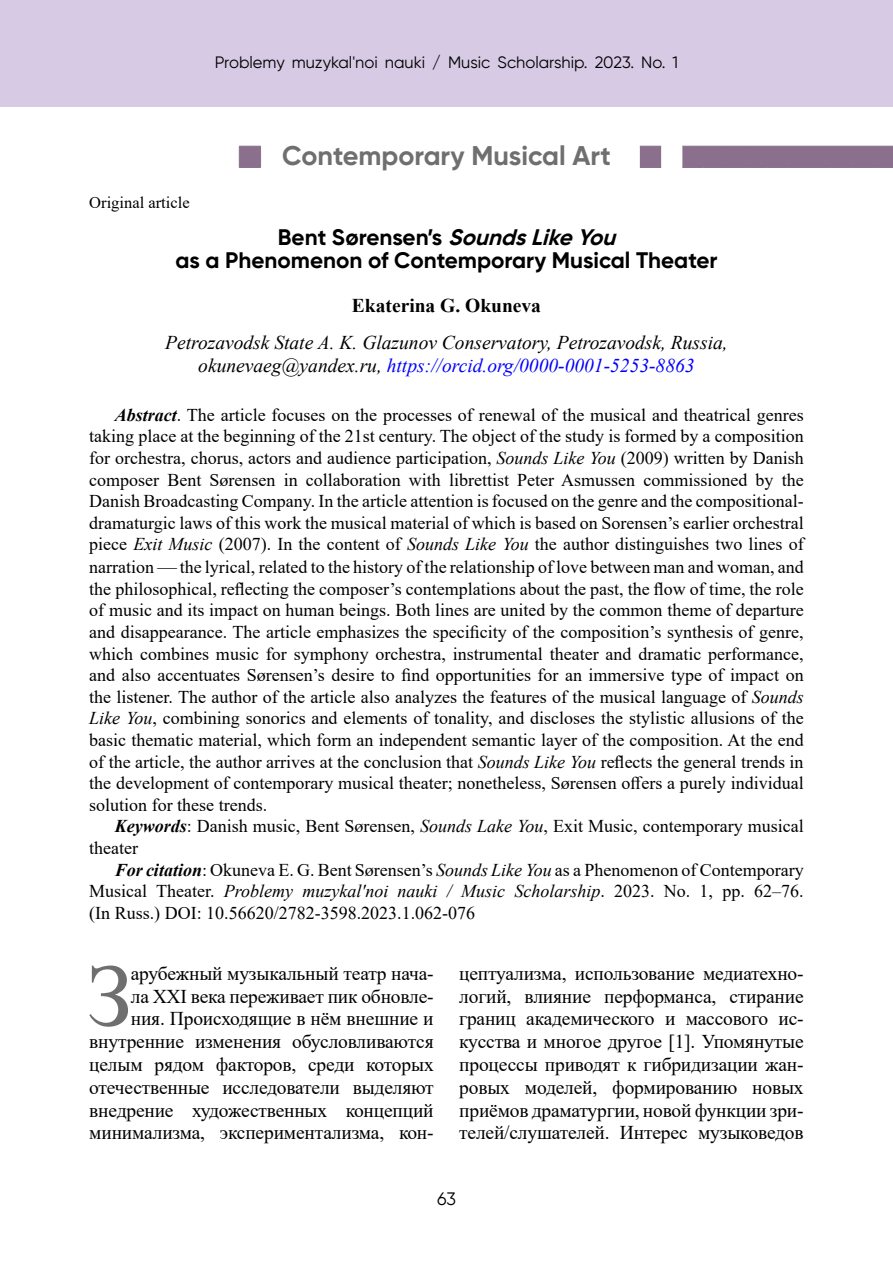
<style>
.page{position:relative;width:893px;height:1263px;background:#fff}
.page>*{position:absolute;margin:0;border:0;box-sizing:border-box;transform-origin:0 0}
.t1{font:88.35px "Times New Roman";color:#706f6f}
.t2{font:700 27px "Gilroy";color:#706f6f}
.t3{font:700 22.5px/22.8px "Gilroy";color:#000;text-align:center}
.t4{font:19.5px/22.8px "Times New Roman";letter-spacing:-.01em;color:#000;text-align:right}
.t5{font:italic 19.5px/22.8px "Times New Roman";color:#000;text-align:center}
.t6{font:700 19.5px "Times New Roman";color:#000}
.t7{font:18px/21.6px "Times New Roman";color:#000;text-align:justify}
.t8{font:18px "Gilroy";color:#000}
.t9{font:16.5px "Gilroy";color:#000}
.t10{font:16.5px "Times New Roman";color:#000}
.s1{font-style:italic}
.s2{color:#00f}
.s3{font-weight:700;font-style:italic}
.s4{font-size:19.5px}
</style>
<div class="page">
<div style="left:0;top:0;width:893px;height:107px;background:#d6cae5"></div>
<svg style="left:239px;top:146px;width:654px;height:22px"></svg>
<p class="t9" style="left:215px;top:53px;width:465px">Problemy muzykal'noi nauki / Music Scholarship. 2023. No. 1</p>
<h2 class="t2" style="left:282px;top:139px;width:330px">Contemporary Musical Art</h2>
<p class="t10" style="left:89px;top:191px;width:102px">Original article</p>
<p class="t3" style="left:175px;top:225px;width:544px">Bent Sørensen’s <span class="s1">SoundsLikeYou<br></span>as a Phenomenon of Contemporary Musical Theater</p>
<p class="t6" style="left:352px;top:292px;width:191px">Ekaterina G. Okuneva</p>
<p class="t5" style="left:165px;top:330px;width:564px">Petrozavodsk State A. K. Glazunov Conservatory, Petrozavodsk, Russia, okunevaeg@yandex.ru, <span class="s2">https://orcid.org/0000-0001-5253-8863</span></p>
<p class="t7" style="left:89px;top:403px;width:716px;text-indent:26px"><span class="s3">Abstract</span>. The article focuses on the processes of renewal of the musical and theatrical genres taking place at the beginning of the 21st century. The object of the study is formed by a composition for orchestra, chorus, actors and audience participation, <span class="s1">Sounds Like You</span> (2009) written by Danish composer Bent Sørensen in collaboration with librettist Peter Asmussen commissioned by the Danish Broadcasting Company. In the article attention is focused on the genre and the compositional&shy;dramaturgic laws of this work the musical material of which is based on Sorensen’s earlier orchestral piece <span class="s1">Exit Music</span> (2007). In the content of <span class="s1">Sounds Like You</span> the author distinguishes two lines of narration <span class="s4">—</span> the lyrical, related to the history of the relationship of love between man and woman, and the philosophical, reflecting the composer’s contemplations about the past, the flow of time, the role of music and its impact on human beings. Both lines are united by the common theme of departure and disappearance. The article emphasizes the specificity of the composition’s synthesis of genre, which combines music for symphony orchestra, instrumental theater and dramatic performance, and also accentuates Sørensen’s desire to find opportunities for an immersive type of impact on the listener. The author of the article also analyzes the features of the musical language of <span class="s1">Sounds Like You</span>, combining sonorics and elements of tonality, and discloses the stylistic allusions of the basic thematic material, which form an independent semantic layer of the composition. At the end of the article, the author arrives at the conclusion that <span class="s1">Sounds Like You</span> reflects the general trends in the development of contemporary musical theater; nonetheless, Sørensen offers a purely individual solution for these trends.</p>
<p class="t7" style="left:89px;top:815px;width:716px;text-indent:26px"><span class="s3">Keywords</span>: Danish music, Bent Sørensen, <span class="s1">Sounds Lake You</span>, Exit Music, contemporary musical theater</p>
<p class="t7" style="left:89px;top:858px;width:716px;text-indent:26px"><span class="s3">For citation</span>: Okuneva E. G. Bent Sørensen’s <span class="s1">Sounds Like You</span> as a Phenomenon of Contemporary Musical Theater. <span class="s1">Problemy muzykal'noi nauki / Music Scholarship</span>. 2023. No. 1, pp. 62–76. (In Russ.) DOI: 10.56620/2782-3598.2023.1.062-076</p>
<h1 class="t1" style="left:87px;top:933px;width:46px">З</h1>
<p class="t4" style="left:89px;top:961px;width:346px">арубежный музыкальный театр нача-<br>ла ХХI века переживает пик обновле-<br>ния. Происходящие в нём внешние и внутренние изменения обусловливаются целым рядом факторов, среди которых отечественные исследователи выделяют внедрение художественных концепций минимализма, экспериментализма, кон-</p>
<p class="t4" style="left:459px;top:961px;width:346px;text-align:justify">цептуализма, использование медиатехно&shy;логий, влияние перформанса, стирание границ академического и массового ис&shy;кусства и многое другое [1]. Упомянутые процессы приводят к гибридизации жан&shy;ровых моделей, формированию новых приёмов драматургии, новой функции зри&shy;телей/слушателей. Интерес музыковедов</p>
<p class="t8" style="left:437px;top:1188px;width:20px">63</p>
</div>
